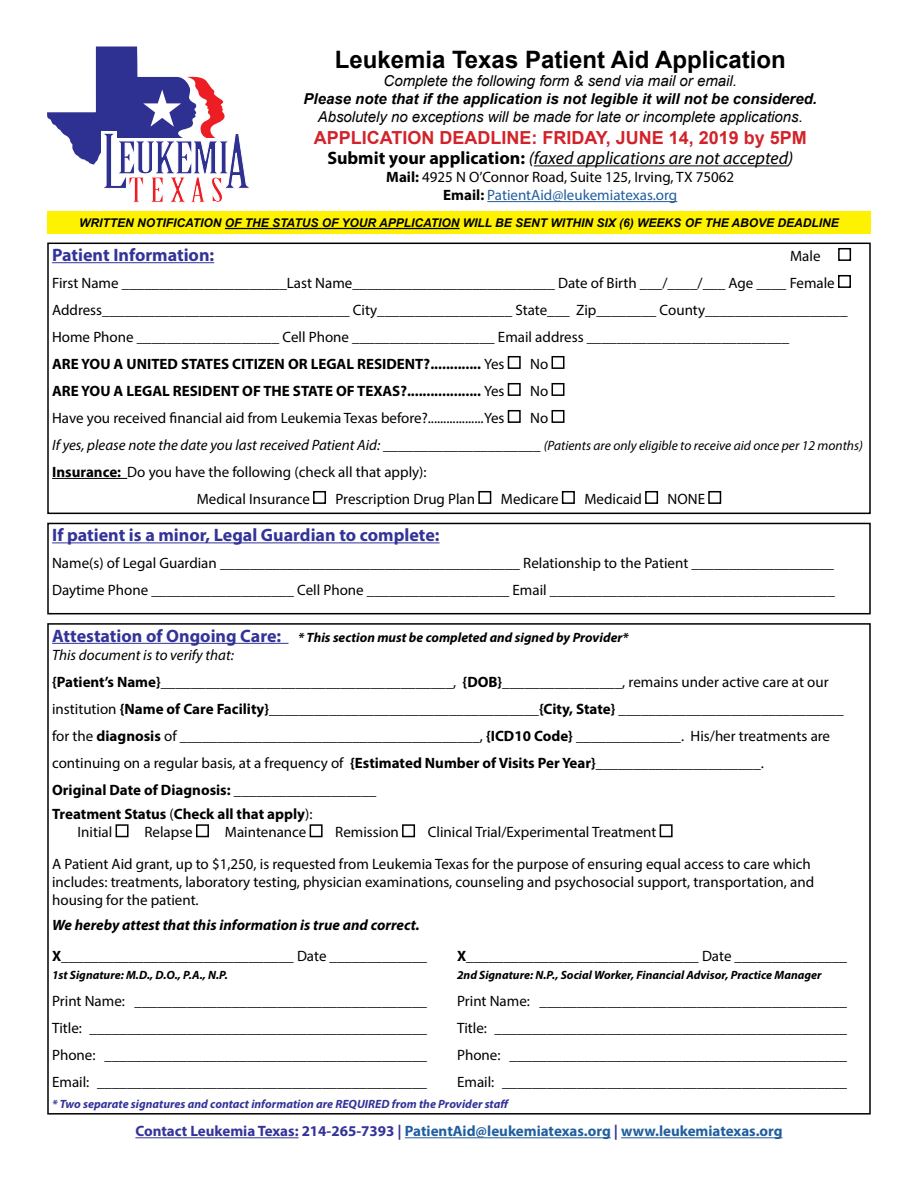
<style>
.page{position:relative;width:918px;height:1188px;background:#fff}
.page>*{position:absolute;margin:0;border:0;box-sizing:border-box;transform-origin:0 0}
.t1{font:700 24px "Arial";color:#000}
.t2{font:700 18px "Myriad Pro";color:#339}
.t3{font:italic 18px "Myriad Pro";color:#000}
.t4{font:700 18px "Arial";color:#d2232a}
.t5{font:15px/27px "Myriad Pro";color:#000}
.t6{font:italic 15px "Arial";color:#000}
.t7{font:700 15px/18px "Myriad Pro";color:#000}
.t8{font:italic 700 15px/31.5px "Myriad Pro";color:#000}
.t9{font:700 15px "Myriad Pro";color:#215e9e}
.t10{font:italic 700 15px "Arial";color:#000}
.t11{font:italic 13.5px "Myriad Pro";color:#000}
.t12{font:italic 700 13.5px "Myriad Pro";color:#000}
.t13{font:italic 700 12px "Myriad Pro";color:#000}
.t14{font:italic 700 12px "Arial";color:#000}
.t15{font:italic 700 12px "Myriad Pro";color:#339}
.s1{font-weight:700;font-style:normal}
.s2{font-weight:700}
.s3{color:#215e9e}
.s4{font-weight:400}
.s5{font-size:15px}
.s6{font-style:normal;font-size:15px}
.s7{font-style:normal;font-size:18px;color:#339}
.s8{font-style:italic}
.s9{font-style:normal}
.s10{font-weight:400;font-style:normal}
.s11{color:#339}
</style>
<div class="page">
<div style="left:116px;top:138px;width:104px;height:67px;background:linear-gradient(to right,#fefafa,#fef4f5)"></div>
<svg style="left:47px;top:46px;width:202px;height:156px"></svg>
<hr style="left:534px;top:165px;width:254px;height:1px;background:#000">
<hr style="left:487px;top:201px;width:190px;height:1px;background:#215e9e">
<hr style="left:52px;top:262px;width:162px;height:1px;background:#339">
<hr style="left:52px;top:478px;width:75px;height:1px;background:#000">
<div style="left:838px;top:248px;width:13px;height:13px;border:2px solid #000"></div>
<div style="left:838px;top:275px;width:13px;height:13px;border:2px solid #000"></div>
<div style="left:508px;top:356px;width:13px;height:13px;border:2px solid #000"></div>
<div style="left:552px;top:356px;width:12px;height:13px;border:2px solid #000"></div>
<div style="left:508px;top:383px;width:13px;height:13px;border:2px solid #000"></div>
<div style="left:552px;top:383px;width:12px;height:13px;border:2px solid #000"></div>
<div style="left:508px;top:410px;width:13px;height:13px;border:2px solid #000"></div>
<div style="left:552px;top:410px;width:12px;height:13px;border:2px solid #000"></div>
<div style="left:313px;top:491px;width:13px;height:13px;border:2px solid #000"></div>
<div style="left:478px;top:491px;width:13px;height:13px;border:2px solid #000"></div>
<div style="left:562px;top:491px;width:13px;height:13px;border:2px solid #000"></div>
<div style="left:645px;top:491px;width:13px;height:13px;border:2px solid #000"></div>
<div style="left:708px;top:491px;width:13px;height:13px;border:2px solid #000"></div>
<div style="left:47px;top:243px;width:824px;height:271px;border:2px solid #000"></div>
<hr style="left:52px;top:643px;width:237px;height:1px;background:#339">
<div style="left:116px;top:824px;width:13px;height:13px;border:2px solid #000"></div>
<div style="left:196px;top:824px;width:13px;height:13px;border:2px solid #000"></div>
<div style="left:310px;top:824px;width:13px;height:13px;border:2px solid #000"></div>
<div style="left:402px;top:824px;width:13px;height:13px;border:2px solid #000"></div>
<div style="left:660px;top:824px;width:13px;height:13px;border:2px solid #000"></div>
<hr style="left:52px;top:542px;width:388px;height:1px;background:#339">
<div style="left:47px;top:523px;width:824px;height:91px;border:2px solid #000"></div>
<div style="left:47px;top:212px;width:824px;height:22px;background:#fff200"></div>
<hr style="left:225px;top:228px;width:235px;height:1px;background:#000">
<hr style="left:135px;top:1137px;width:164px;height:1px;background:#339">
<hr style="left:405px;top:1137px;width:206px;height:1px;background:#215e9e">
<hr style="left:621px;top:1137px;width:162px;height:1px;background:#215e9e">
<h1 class="t1" style="left:335px;top:43px;width:453px">Leukemia Texas Patient Aid Application</h1>
<p class="t6" style="left:384px;top:71px;width:355px">Complete the following form &amp; send via mail or email.</p>
<p class="t10" style="left:304px;top:89px;width:515px">Please note that if the application is not legible it will not be considered.</p>
<p class="t6" style="left:318px;top:107px;width:487px">Absolutely no exceptions will be made for late or incomplete applications.</p>
<p class="t4" style="left:314px;top:125px;width:495px">APPLICATION DEADLINE: FRIDAY, JUNE 14, 2019 by 5PM</p>
<p class="t3" style="left:327px;top:147px;width:467px"><span class="s1">Submit your application:</span> (faxed applications are not accepted)</p>
<p class="t5" style="left:386px;top:168px;width:349px;line-height:18px;text-align:center"><span class="s2">Mail:</span> 4925 N O’Connor Road, Suite 125, Irving, TX 75062<br><span class="s2">Email:</span> <span class="s3">PatientAid@leukemiatexas.org</span></p>
<p class="t14" style="left:79px;top:215px;width:761px">WRITTEN NOTIFICATION OF THE STATUS OF YOUR APPLICATION WILL BE SENT WITHIN SIX (6) WEEKS OF THE ABOVE DEADLINE</p>
<p class="t2" style="left:52px;top:243px;width:164px">Patient Information:</p>
<p class="t5" style="left:52px;top:242px;width:797px;text-indent:738px">Male First Name ______________________Last Name___________________________ Date of Birth ___/____/___ Age ____ Female Address_________________________________ City__________________ State___ Zip________ County___________________ Home Phone ___________________ Cell Phone ___________________ Email address ___________________________<br><span class="s2">ARE YOU A UNITED STATES CITIZEN OR LEGAL RESIDENT?.............</span> Yes</p>
<p class="t5" style="left:530px;top:350px;width:20px">No</p>
<p class="t7" style="left:52px;top:381px;width:454px">ARE YOU A LEGAL RESIDENT OF THE STATE OF TEXAS?................... <span class="s4">Yes</span></p>
<p class="t5" style="left:530px;top:377px;width:20px">No</p>
<p class="t5" style="left:52px;top:404px;width:454px">Have you received financial aid from Leukemia Texas before?..................Yes</p>
<p class="t5" style="left:530px;top:404px;width:20px">No</p>
<p class="t11" style="left:52px;top:437px;width:812px"><span class="s5">If yes, please note the date you last received Patient Aid:</span> <span class="s6">_____________________</span> (Patients are only eligible to receive aid once per 12 months)</p>
<p class="t5" style="left:197px;top:458px;width:231px;text-indent:-145px"><span class="s2">Insurance:</span> Do you have the following (check all that apply):<br>Medical Insurance</p>
<p class="t5" style="left:336px;top:485px;width:141px">Prescription Drug Plan</p>
<p class="t5" style="left:501px;top:485px;width:59px">Medicare</p>
<p class="t5" style="left:584px;top:485px;width:59px">Medicaid</p>
<p class="t5" style="left:668px;top:485px;width:39px">NONE</p>
<p class="t2" style="left:52px;top:523px;width:389px">If patient is a minor, Legal Guardian to complete:</p>
<p class="t5" style="left:52px;top:549px;width:784px">Name(s) of Legal Guardian ________________________________________ Relationship to the Patient ___________________<br>Daytime Phone ___________________ Cell Phone ___________________ Email ______________________________________</p>
<p class="t12" style="left:52px;top:628px;width:578px"><span class="s7">Attestation of Ongoing Care:</span> * This section must be completed and signed by Provider*</p>
<p class="t5" style="left:52px;top:641px;width:793px"><span class="s8">This document is to verify that:<br></span><span class="s2">{Patient’s Name}</span>_______________________________________, <span class="s2">{DOB}</span>________________, remains under active care at our institution <span class="s2">{Name of Care Facility}</span>____________________________________<span class="s2">{City, State}</span> ______________________________ for the <span class="s2">diagnosis</span> of ________________________________________, <span class="s2">{ICD10 Code}</span> ______________. His/her treatments are continuing on a regular basis, at a frequency of <span class="s2">{Estimated Number of Visits Per Year}</span>______________________.<br><span class="s2">Original Date of Diagnosis:</span> ___________________</p>
<p class="t7" style="left:78px;top:805px;width:236px;text-indent:-25px">Treatment Status <span class="s4">(</span>Check all that apply<span class="s4">):<br>Initial</span></p>
<p class="t5" style="left:52px;top:816px;width:760px;line-height:31.5px;text-indent:376px">Clinical Trial/Experimental Treatment<br>A Patient Aid grant, up to $1,250, is requested from Leukemia Texas for the purpose of ensuring equal access to care which</p>
<p class="t5" style="left:52px;top:873px;width:764px;line-height:18px">includes: treatments, laboratory testing, physician examinations, counseling and psychosocial support, transportation, and housing for the patient.</p>
<p class="t8" style="left:52px;top:908px;width:376px">We hereby attest that this information is true and correct.<br><span class="s9">X</span><span class="s10">_______________________________ Date _____________</span></p>
<p class="t5" style="left:144px;top:819px;width:50px">Relapse</p>
<p class="t5" style="left:225px;top:819px;width:83px">Maintenance</p>
<p class="t5" style="left:335px;top:819px;width:65px">Remission</p>
<p class="t5" style="left:457px;top:942px;width:391px"><span class="s2">X</span>_______________________________ Date _______________</p>
<p class="t13" style="left:52px;top:967px;width:177px">1st Signature: M.D., D.O., P.A., N.P.</p>
<p class="t13" style="left:457px;top:967px;width:366px">2nd Signature: N.P., Social Worker, Financial Advisor, Practice Manager</p>
<p class="t5" style="left:52px;top:987px;width:376px">Print Name: _______________________________________</p>
<p class="t5" style="left:457px;top:987px;width:391px">Print Name: _________________________________________</p>
<p class="t5" style="left:52px;top:1014px;width:376px">Title: _____________________________________________</p>
<p class="t5" style="left:457px;top:1014px;width:391px">Title: _______________________________________________</p>
<p class="t5" style="left:52px;top:1041px;width:376px">Phone: ___________________________________________</p>
<p class="t5" style="left:457px;top:1041px;width:391px">Phone: _____________________________________________</p>
<p class="t5" style="left:52px;top:1068px;width:376px">Email: ____________________________________________</p>
<p class="t5" style="left:457px;top:1068px;width:391px">Email: ______________________________________________</p>
<p class="t15" style="left:52px;top:1096px;width:459px">* Two separate signatures and contact information are REQUIRED from the Provider staff</p>
<p class="t9" style="left:135px;top:1121px;width:649px"><span class="s11">Contact Leukemia Texas: 214-265-7393 |</span> PatientAid@leukemiatexas.org <span class="s11">|</span> www.leukemiatexas.org</p>
</div>
